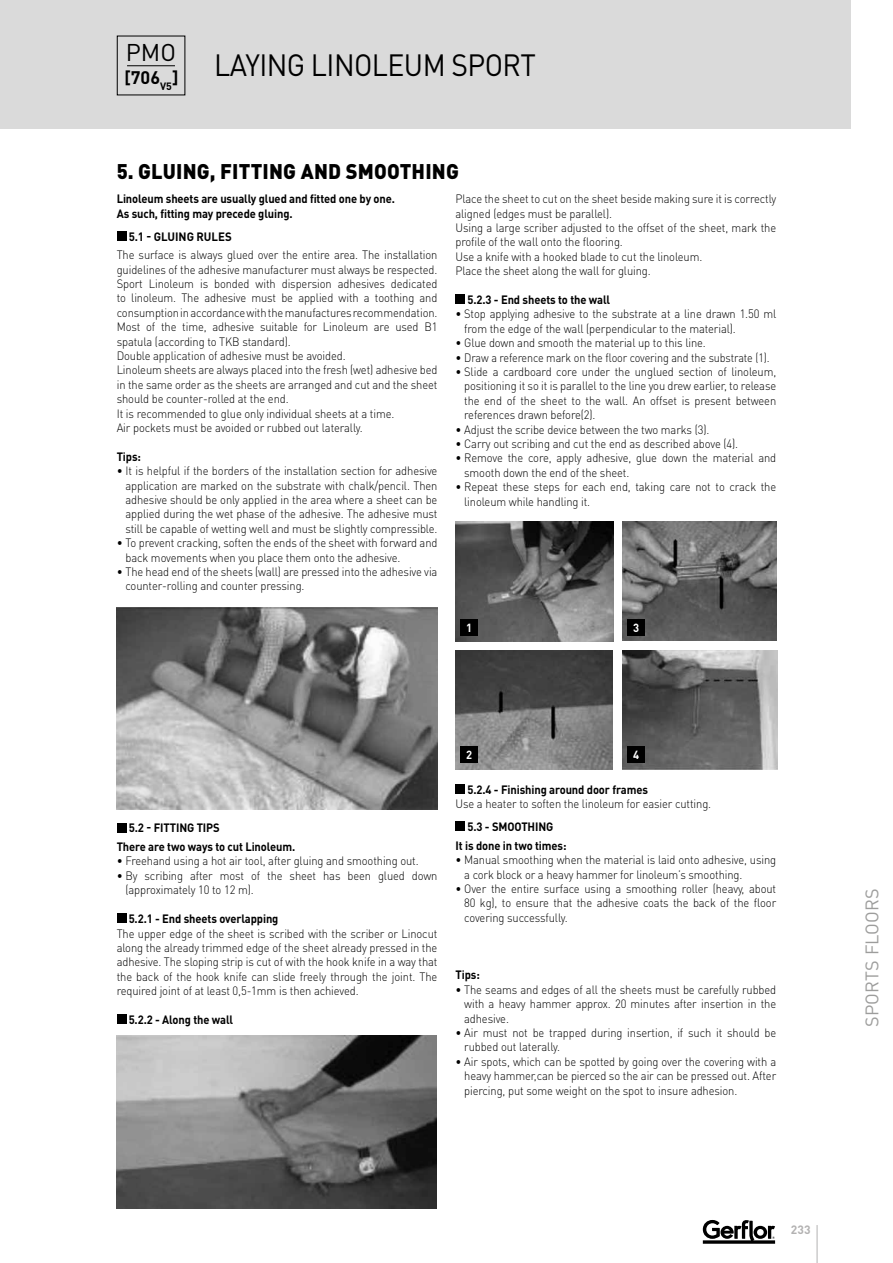
<style>
.page{position:relative;width:893px;height:1263px;background:#fff}
.page>*{position:absolute;margin:0;border:0;box-sizing:border-box;transform-origin:0 0}
.t1{font:30.45px "DIN Pro";letter-spacing:-.02em;color:#000;scale:.93 1}
.t2{font:24px "DIN Pro";color:#000}
.t3{font:900 21px "DIN Pro";letter-spacing:.01em;color:#000;scale:.95 1}
.t4{font:18px "DIN Pro";letter-spacing:.01em;color:#9d9d9c}
.t5{font:700 18px "DIN Pro";color:#000}
.t6{font:300 12px/14.4px "DIN Pro";letter-spacing:-.01em;color:#000;scale:.93 1}
.t7{font:700 12px/14.4px "DIN Pro";letter-spacing:-.01em;color:#000;scale:.93 1}
.t8{font:700 12px/18.6px "DIN Pro";letter-spacing:-.01em;color:#000;scale:.95 1}
.t9{font:700 12px "DIN Pro";color:#b3b2b2}
.t10{font:700 11.7px "DIN Pro";color:#fff;scale:.95 1}
.s1{font-size:17.25px}
</style>
<div class="page">
<hr style="left:817px;top:1225px;width:1px;height:38px;background:#b3b2b2">
<div style="left:0;top:0;width:850px;height:129px;background:#dadada"></div>
<hr style="left:127px;top:65px;width:48px;height:1px;background:#000">
<img style="left:455px;top:521px;width:158px;height:120px">
<div style="left:460px;top:619px;width:18px;height:16px;background:#000"></div>
<img style="left:455px;top:650px;width:157px;height:120px">
<div style="left:460px;top:746px;width:18px;height:17px;background:#000"></div>
<img style="left:622px;top:521px;width:155px;height:119px">
<div style="left:628px;top:619px;width:17px;height:16px;background:#000"></div>
<img style="left:622px;top:650px;width:155px;height:120px">
<div style="left:628px;top:746px;width:17px;height:17px;background:#000"></div>
<div style="left:117px;top:231px;width:9px;height:10px;background:#000"></div>
<img style="left:117px;top:607px;width:320px;height:202px">
<div style="left:117px;top:823px;width:9px;height:9px;background:#000"></div>
<div style="left:117px;top:913px;width:9px;height:10px;background:#000"></div>
<div style="left:117px;top:1014px;width:9px;height:10px;background:#000"></div>
<div style="left:455px;top:294px;width:10px;height:10px;background:#000"></div>
<div style="left:455px;top:784px;width:10px;height:10px;background:#000"></div>
<div style="left:455px;top:821px;width:10px;height:10px;background:#000"></div>
<img style="left:117px;top:1035px;width:320px;height:174px">
<svg style="left:703px;top:1220px;width:72px;height:24px"></svg>
<h2 class="t2" style="left:126px;top:36px;width:52px">PMO</h2>
<h3 class="t5" style="left:125px;top:66px;width:55px"><span class="s1">[</span>706<sub>V5</sub><span class="s1">]</span></h3>
<h1 class="t1" style="left:214px;top:45px;width:348px">LAYING LINOLEUM SPORT</h1>
<h3 class="t3" style="left:117px;top:157px;width:362px">5. GLUING, FITTING AND SMOOTHING</h3>
<p class="t7" style="left:117px;top:191px;width:301px">Linoleum sheets are usually glued and fitted one by one.<br>As such, fitting may precede gluing.</p>
<p class="t8" style="left:129px;top:226px;width:110px">5.1 - GLUING RULES</p>
<p class="t6" style="left:117px;top:247px;width:346px">The surface is always glued over the entire area. The installation guidelines of the adhesive manufacturer must always be respected.<br>Sport Linoleum is bonded with dispersion adhesives dedicated to linoleum. The adhesive must be applied with a toothing and consumption in accordance with the manufactures recommendation.<br>Most of the time, adhesive suitable for Linoleum are used B1 spatula (according to TKB standard).<br>Double application of adhesive must be avoided.<br>Linoleum sheets are always placed into the fresh (wet) adhesive bed in the same order as the sheets are arranged and cut and the sheet should be counter-rolled at the end.<br>It is recommended to glue only individual sheets at a time.<br>Air pockets must be avoided or rubbed out laterally.</p>
<p class="t7" style="left:117px;top:449px;width:28px">Tips:</p>
<p class="t6" style="left:125px;top:463px;width:337px;text-align:justify;text-indent:-9px">• It is helpful if the borders of the installation section for adhesive application are marked on the substrate with chalk/pencil. Then adhesive should be only applied in the area where a sheet can be applied during the wet phase of the adhesive. The adhesive must still be capable of wetting well and must be slightly compressible.</p>
<p class="t6" style="left:125px;top:535px;width:337px;text-indent:-9px">• To prevent cracking, soften the ends of the sheet with forward and back movements when you place them onto the adhesive.</p>
<p class="t6" style="left:125px;top:564px;width:337px;text-indent:-9px">• The head end of the sheets (wall) are pressed into the adhesive via counter-rolling and counter pressing.</p>
<p class="t6" style="left:455px;top:191px;width:346px">Place the sheet to cut on the sheet beside making sure it is correctly aligned (edges must be parallel).<br>Using a large scriber adjusted to the offset of the sheet, mark the profile of the wall onto the flooring.<br>Use a knife with a hooked blade to cut the linoleum.<br>Place the sheet along the wall for gluing.</p>
<p class="t7" style="left:467px;top:292px;width:155px">5.2.3 - End sheets to the wall</p>
<p class="t6" style="left:464px;top:306px;width:337px;text-indent:-9px">• Stop applying adhesive to the substrate at a line drawn 1.50 ml from the edge of the wall (perpendicular to the material).</p>
<p class="t6" style="left:455px;top:335px;width:271px">• Glue down and smooth the material up to this line.</p>
<p class="t6" style="left:455px;top:350px;width:339px">• Draw a reference mark on the floor covering and the substrate (1).</p>
<p class="t6" style="left:464px;top:364px;width:337px;text-align:justify;text-indent:-9px">• Slide a cardboard core under the unglued section of linoleum, positioning it so it is parallel to the line you drew earlier, to release the end of the sheet to the wall. An offset is present between references drawn before(2).</p>
<p class="t6" style="left:455px;top:422px;width:274px">• Adjust the scribe device between the two marks (3).</p>
<p class="t6" style="left:455px;top:436px;width:306px">• Carry out scribing and cut the end as described above (4).</p>
<p class="t6" style="left:464px;top:450px;width:337px;text-indent:-9px">• Remove the core, apply adhesive, glue down the material and smooth down the end of the sheet.</p>
<p class="t6" style="left:464px;top:479px;width:337px;text-indent:-9px">• Repeat these steps for each end, taking care not to crack the linoleum while handling it.</p>
<p class="t10" style="left:466px;top:619px;width:8px">1</p>
<p class="t10" style="left:633px;top:619px;width:8px">3</p>
<p class="t8" style="left:117px;top:818px;width:189px;text-indent:12px">5.2 - FITTING TIPS<br>There are two ways to cut Linoleum.</p>
<p class="t6" style="left:117px;top:853px;width:326px">• Freehand using a hot air tool, after gluing and smoothing out.</p>
<p class="t6" style="left:125px;top:868px;width:337px;text-indent:-9px">• By scribing after most of the sheet has been glued down (approximately 10 to 12 m).</p>
<p class="t7" style="left:129px;top:911px;width:163px">5.2.1 - End sheets overlapping</p>
<p class="t6" style="left:117px;top:925px;width:346px;text-align:justify">The upper edge of the sheet is scribed with the scriber or Linocut along the already trimmed edge of the sheet already pressed in the adhesive. The sloping strip is cut of with the hook knife in a way that the back of the hook knife can slide freely through the joint. The required joint of at least 0,5-1mm is then achieved.</p>
<p class="t7" style="left:129px;top:1012px;width:114px">5.2.2 - Along the wall</p>
<p class="t10" style="left:466px;top:747px;width:8px">2</p>
<p class="t10" style="left:633px;top:747px;width:8px">4</p>
<p class="t7" style="left:467px;top:782px;width:196px">5.2.4 - Finishing around door frames</p>
<p class="t6" style="left:455px;top:796px;width:277px">Use a heater to soften the linoleum for easier cutting.</p>
<p class="t7" style="left:455px;top:817px;width:121px;line-height:18.6px;text-align:center">5.3 - SMOOTHING<br>It is done in two times:</p>
<p class="t6" style="left:464px;top:852px;width:337px;text-indent:-9px">• Manual smoothing when the material is laid onto adhesive, using a cork block or a heavy hammer for linoleum’s smoothing.</p>
<p class="t6" style="left:464px;top:881px;width:337px;text-align:justify;text-indent:-9px">• Over the entire surface using a smoothing roller (heavy, about 80 kg), to ensure that the adhesive coats the back of the floor covering successfully.</p>
<p class="t7" style="left:455px;top:967px;width:28px">Tips:</p>
<p class="t6" style="left:464px;top:982px;width:337px;text-align:justify;text-indent:-9px">• The seams and edges of all the sheets must be carefully rubbed with a heavy hammer approx. 20 minutes after insertion in the adhesive.</p>
<p class="t6" style="left:464px;top:1025px;width:337px;text-indent:-9px">• Air must not be trapped during insertion, if such it should be rubbed out laterally.</p>
<p class="t6" style="left:464px;top:1054px;width:337px;text-align:justify;text-indent:-9px">• Air spots, which can be spotted by going over the covering with a heavy hammer,can be pierced so the air can be pressed out. After piercing, put some weight on the spot to insure adhesion.</p>
<p class="t9" style="left:791px;top:1222px;width:21px">233</p>
<h3 class="t4" style="left:860px;top:1027px;width:140px;rotate:-90deg">SPORTS FLOORS</h3>
</div>
